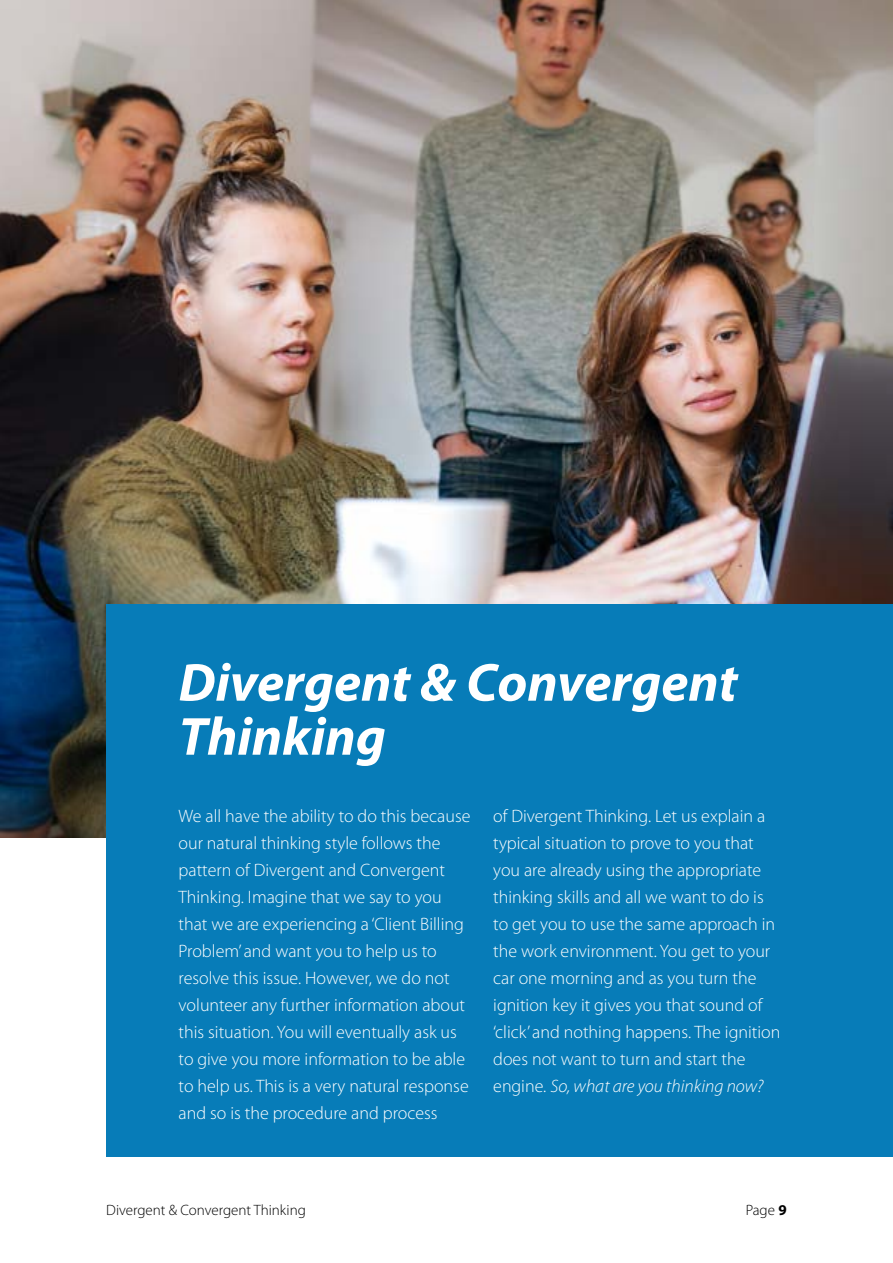
<style>
.page{position:relative;width:893px;height:1263px;background:#fff}
.page>*{position:absolute;margin:0;border:0;box-sizing:border-box;transform-origin:0 0}
.t1{font:italic 700 54px/54px "Myriad Pro";color:#fff}
.t2{font:300 18px/27px "Myriad Pro";color:#fff}
.t3{font:300 15px "Myriad Pro";color:#000}
.s1{font-style:italic}
.s2{font-weight:700}
</style>
<div class="page">
<img style="left:0;top:0;width:893px;height:838px">
<div style="left:106px;top:604px;width:787px;height:553px;background:#077cb8"></div>
<h1 class="t1" style="left:179px;top:654px;width:560px">Divergent &amp; Convergent<br>Thinking</h1>
<p class="t2" style="left:179px;top:802px;width:293px">We all have the ability to do this because our natural thinking style follows the pattern of Divergent and Convergent Thinking. Imagine that we say to you that we are experiencing a ‘Client Billing Problem’ and want you to help us to resolve this issue. However, we do not volunteer any further information about this situation. You will eventually ask us to give you more information to be able to help us. This is a very natural response and so is the procedure and process</p>
<p class="t2" style="left:493px;top:802px;width:289px">of Divergent Thinking. Let us explain a typical situation to prove to you that you are already using the appropriate thinking skills and all we want to do is to get you to use the same approach in the work environment. You get to your car one morning and as you turn the ignition key it gives you that sound of ‘click’ and nothing happens. The ignition does not want to turn and start the engine. <span class="s1">So, what are you thinking now?</span></p>
<p class="t3" style="left:106px;top:1201px;width:201px">Divergent &amp; Convergent Thinking</p>
<p class="t3" style="left:746px;top:1201px;width:42px">Page <span class="s2">9</span></p>
</div>
